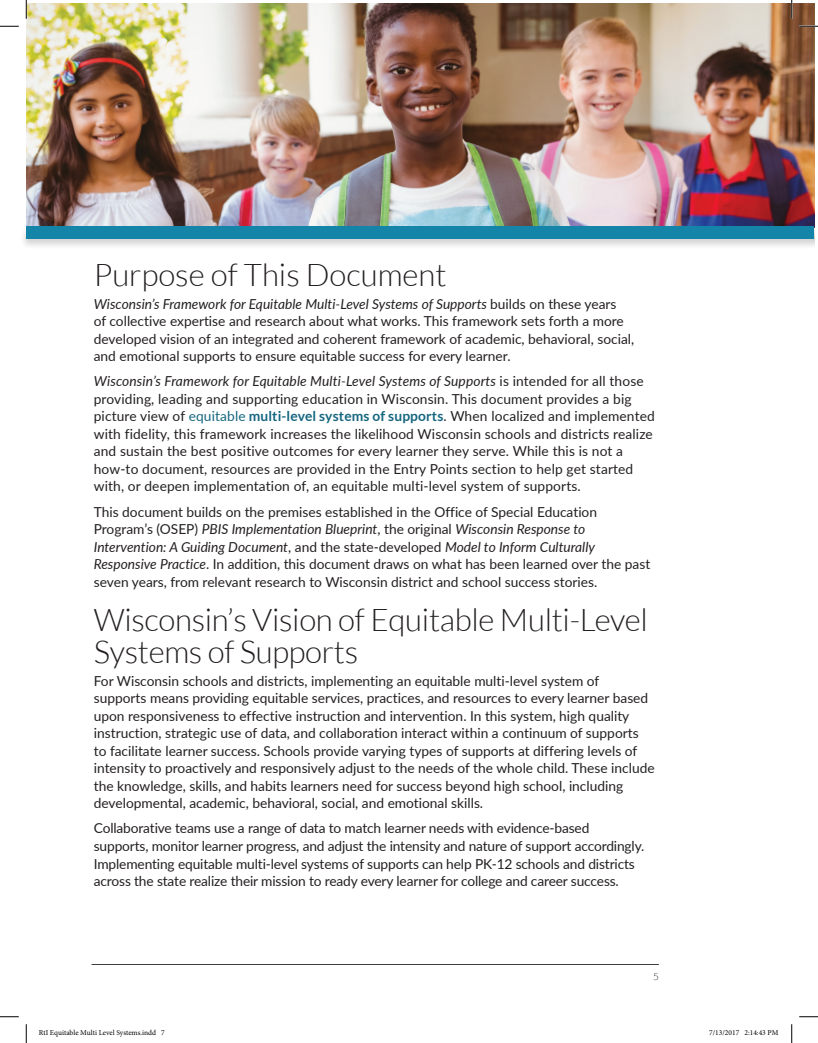
<style>
.page{position:relative;width:818px;height:1043px;background:#fff}
.page>*{position:absolute;margin:0;border:0;box-sizing:border-box;transform-origin:0 0}
.t1{font:300 31.25px/31.2px "Lato";letter-spacing:-.01em;color:#231f20}
.t2{font:13.75px/17.5px "Lato";color:#231f20}
.t3{font:300 10px "Lato";color:#231f20}
.t4{font:7.5px "Minion Pro";color:#000}
.s1{font-style:italic}
.s2{color:#166680}
.s3{font-weight:700;color:#166680}
</style>
<div class="page">
<hr style="left:91px;top:964px;width:568px;height:1px;background:#231f20">
<img style="left:26px;top:4px;width:788px;height:221px">
<div style="left:20px;top:225px;width:794px;height:26px;background:#231f20;opacity:.2"></div>
<div style="left:26px;top:226px;width:788px;height:12px;background:#1584a9"></div>
<svg style="left:0;top:25px;width:19px;height:2px"></svg>
<svg style="left:799px;top:25px;width:19px;height:2px"></svg>
<svg style="left:0;top:1016px;width:19px;height:1px"></svg>
<svg style="left:799px;top:1016px;width:19px;height:1px"></svg>
<svg style="left:25px;top:0;width:2px;height:19px"></svg>
<svg style="left:25px;top:1024px;width:2px;height:18px"></svg>
<svg style="left:790px;top:0;width:2px;height:19px"></svg>
<svg style="left:791px;top:1024px;width:1px;height:18px"></svg>
<h1 class="t1" style="left:94px;top:259px;width:354px">Purpose of This Document</h1>
<p class="t2" style="left:94px;top:294px;width:542px"><span class="s1">Wisconsin’s Framework for Equitable Multi-Level Systems of Supports</span> builds on these years<br>of collective expertise and research about what works. This framework sets forth a more developed vision of an integrated and coherent framework of academic, behavioral, social, and emotional supports to ensure equitable success for every learner.</p>
<p class="t2" style="left:94px;top:372px;width:562px"><span class="s1">Wisconsin’s Framework for Equitable Multi-Level Systems of Supports</span> is intended for all those providing, leading and supporting education in Wisconsin. This document provides a big picture view of <span class="s2">equitable</span> <span class="s3">multi-level systems of supports</span>. When localized and implemented with fidelity, this framework increases the likelihood Wisconsin schools and districts realize and sustain the best positive outcomes for every learner they serve. While this is not a how-to document, resources are provided in the Entry Points section to help get started with, or deepen implementation of, an equitable multi-level system of supports.</p>
<p class="t2" style="left:94px;top:502px;width:558px">This document builds on the premises established in the Office of Special Education Program’s (OSEP) <span class="s1">PBIS Implementation Blueprint</span>, the original <span class="s1">Wisconsin Response to Intervention: A Guiding Document</span>, and the state-developed <span class="s1">Model to Inform Culturally Responsive Practice</span>. In addition, this document draws on what has been learned over the past seven years, from relevant research to Wisconsin district and school success stories.</p>
<h1 class="t1" style="left:94px;top:604px;width:555px">Wisconsin’s Vision of Equitable Multi-Level<br>Systems of Supports</h1>
<p class="t2" style="left:94px;top:671px;width:562px">For Wisconsin schools and districts, implementing an equitable multi-level system of supports means providing equitable services, practices, and resources to every learner based upon responsiveness to effective instruction and intervention. In this system, high quality instruction, strategic use of data, and collaboration interact within a continuum of supports to facilitate learner success. Schools provide varying types of supports at differing levels of intensity to proactively and responsively adjust to the needs of the whole child. These include the knowledge, skills, and habits learners need for success beyond high school, including developmental, academic, behavioral, social, and emotional skills.</p>
<p class="t2" style="left:94px;top:819px;width:552px">Collaborative teams use a range of data to match learner needs with evidence-based supports, monitor learner progress, and adjust the intensity and nature of support accordingly.<br>Implementing equitable multi-level systems of supports can help PK-12 schools and districts across the state realize their mission to ready every learner for college and career success.</p>
<p class="t3" style="left:653px;top:970px;width:7px">5</p>
<p class="t4" style="left:39px;top:1028px;width:128px">RtI Equitable Multi Level Systems.indd 7</p>
<p class="t4" style="left:709px;top:1028px;width:71px">7/13/2017 2:14:43 PM</p>
</div>
